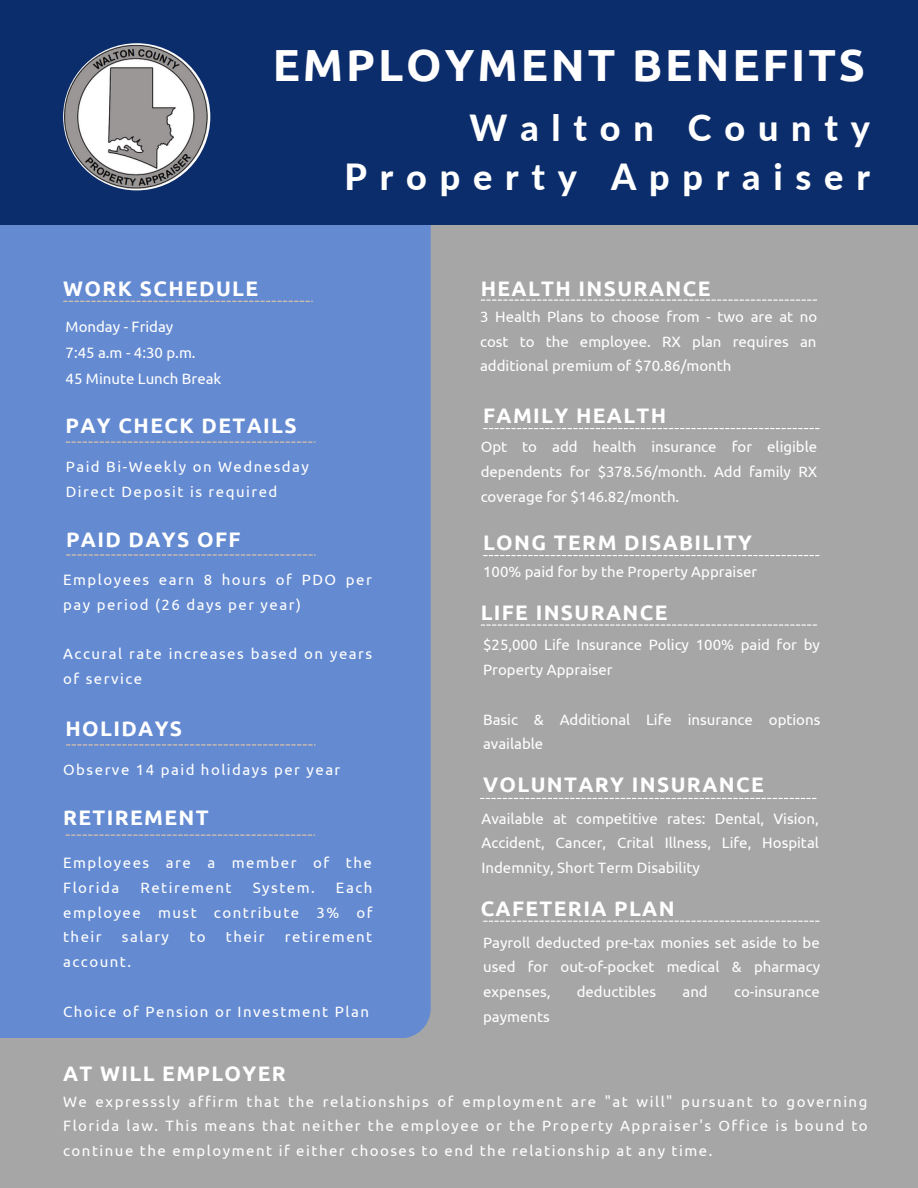
<style>
.page{position:relative;width:918px;height:1188px;background:#a6a6a6}
.page>*{position:absolute;margin:0;border:0;box-sizing:border-box;transform-origin:0 0}
.t1{font:700 45px "Ubuntu";letter-spacing:.065em;color:#fff}
.t2{font:800 36px/49.5px "Lato";letter-spacing:.355em;color:#fff;text-align:right}
.t3{font:700 21px "Ubuntu";letter-spacing:.065em;color:#fff}
.t4{font:15px/24.8px "Ubuntu";color:#fff;text-align:justify}
.t5{font:15px/24.8px "Ubuntu";letter-spacing:.1em;color:#fff}
</style>
<div class="page">
<div style="left:0;top:225px;width:431px;height:813px;background:#648ad1"></div>
<div style="left:0;top:0;width:918px;height:225px;background:#0c2d6b"></div>
<img style="left:63px;top:43px;width:147px;height:147px;border-radius:50%">
<svg style="left:63px;top:301px;width:250px;height:1px"></svg>
<svg style="left:66px;top:442px;width:250px;height:1px"></svg>
<svg style="left:66px;top:554px;width:250px;height:2px"></svg>
<svg style="left:481px;top:300px;width:336px;height:1px"></svg>
<svg style="left:483px;top:428px;width:337px;height:1px"></svg>
<svg style="left:66px;top:744px;width:250px;height:1px"></svg>
<svg style="left:65px;top:835px;width:250px;height:1px"></svg>
<svg style="left:483px;top:555px;width:337px;height:1px"></svg>
<svg style="left:481px;top:625px;width:336px;height:1px"></svg>
<svg style="left:480px;top:798px;width:337px;height:1px"></svg>
<svg style="left:483px;top:921px;width:337px;height:1px"></svg>
<h1 class="t1" style="left:273px;top:39px;width:594px">EMPLOYMENT BENEFITS</h1>
<h2 class="t2" style="left:344px;top:102px;width:527px">Walton County<br>Property Appraiser</h2>
<h3 class="t3" style="left:63px;top:276px;width:197px">WORK SCHEDULE</h3>
<p class="t4" style="left:66px;top:313px;width:157px;line-height:25.8px;text-align:left">Monday - Friday<br>7:45 a.m - 4:30 p.m.<br>45 Minute Lunch Break</p>
<h3 class="t3" style="left:66px;top:413px;width:232px">PAY CHECK DETAILS</h3>
<p class="t5" style="left:66px;top:454px;width:245px">Paid Bi-Weekly on Wednesday<br>Direct Deposit is required</p>
<h3 class="t3" style="left:66px;top:528px;width:176px">PAID DAYS OFF</h3>
<p class="t5" style="left:63px;top:567px;width:310px">Employees earn 8 hours of PDO per pay period (26 days per year)</p>
<p class="t5" style="left:63px;top:641px;width:311px">Accural rate increases based on years of service</p>
<h3 class="t3" style="left:65px;top:717px;width:118px">HOLIDAYS</h3>
<p class="t5" style="left:63px;top:757px;width:279px">Observe 14 paid holidays per year</p>
<h3 class="t3" style="left:63px;top:806px;width:147px">RETIREMENT</h3>
<p class="t5" style="left:63px;top:850px;width:310px">Employees are a member of the<br>Florida</p>
<p class="t4" style="left:63px;top:875px;width:311px;text-indent:273px">Each employee must contribute 3% of their</p>
<p class="t5" style="left:140px;top:875px;width:93px">Retirement</p>
<p class="t4" style="left:253px;top:875px;width:64px">System.</p>
<p class="t4" style="left:122px;top:925px;width:49px">salary</p>
<p class="t4" style="left:189px;top:925px;width:18px">to</p>
<p class="t4" style="left:226px;top:925px;width:40px">their</p>
<p class="t5" style="left:285px;top:925px;width:89px">retirement</p>
<p class="t5" style="left:63px;top:949px;width:70px">account.</p>
<p class="t5" style="left:63px;top:999px;width:307px">Choice of Pension or Investment Plan</p>
<h3 class="t3" style="left:481px;top:276px;width:231px">HEALTH INSURANCE</h3>
<p class="t4" style="left:480px;top:304px;width:339px">3 Health Plans to choose from - two are at no cost to the employee. RX plan requires an additional premium of $70.86/month</p>
<h3 class="t3" style="left:483px;top:404px;width:185px">FAMILY HEALTH</h3>
<p class="t4" style="left:481px;top:434px;width:338px">Opt to add health insurance for eligible dependents for $378.56/month. Add family RX coverage for $146.82/month.</p>
<h3 class="t3" style="left:483px;top:530px;width:270px">LONG TERM DISABILITY</h3>
<p class="t4" style="left:483px;top:559px;width:276px">100% paid for by the Property Appraiser</p>
<h3 class="t3" style="left:481px;top:600px;width:188px">LIFE INSURANCE</h3>
<p class="t4" style="left:483px;top:632px;width:338px">$25,000 Life Insurance Policy 100% paid for by<br>Property Appraiser</p>
<p class="t4" style="left:483px;top:707px;width:339px">Basic &amp; Additional Life insurance options available</p>
<h3 class="t3" style="left:483px;top:773px;width:282px">VOLUNTARY INSURANCE</h3>
<p class="t4" style="left:482px;top:806px;width:339px">Available at competitive rates: Dental, Vision, Accident, Cancer, Crital Illness, Life, Hospital Indemnity, Short Term Disability</p>
<h3 class="t3" style="left:481px;top:896px;width:195px">CAFETERIA PLAN</h3>
<p class="t4" style="left:483px;top:930px;width:339px">Payroll deducted pre-tax monies set aside to be used for out-of-pocket medical &amp; pharmacy expenses,</p>
<p class="t4" style="left:577px;top:979px;width:81px">deductibles</p>
<p class="t4" style="left:683px;top:979px;width:27px">and</p>
<p class="t4" style="left:734px;top:979px;width:87px">co-insurance</p>
<p class="t4" style="left:483px;top:1004px;width:68px">payments</p>
<h3 class="t3" style="left:63px;top:1061px;width:224px">AT WILL EMPLOYER</h3>
<p class="t4" style="left:63px;top:1089px;width:806px">We expresssly affirm that the relationships of employment are "at will" pursuant to governing Florida law. This means that neither the employee or the Property Appraiser's Office is bound to continue the employment if either chooses to end the relationship at any time.</p>
</div>
